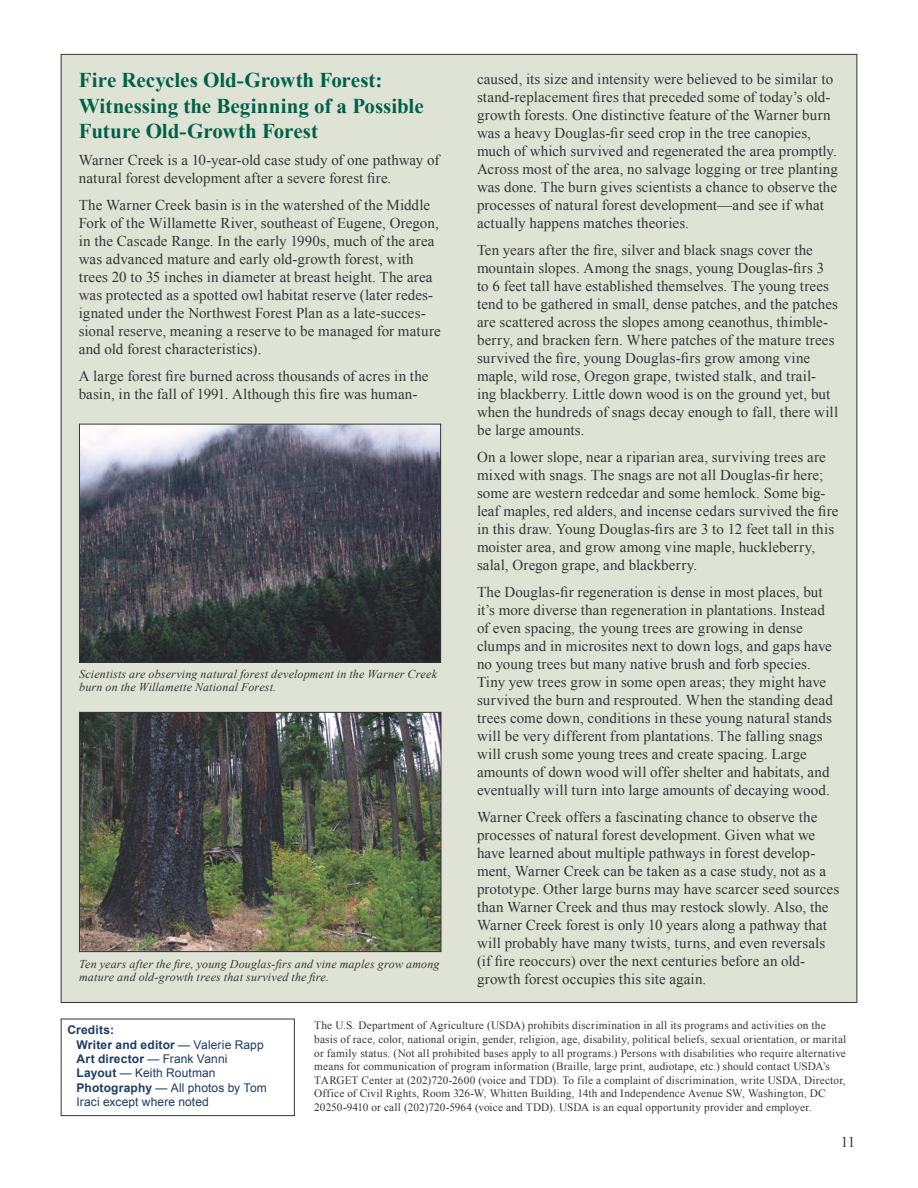
<style>
.page{position:relative;width:918px;height:1188px;background:#fff}
.page>*{position:absolute;margin:0;border:0;box-sizing:border-box;transform-origin:0 0}
.t1{font:700 21px/25.2px "Times New Roman";letter-spacing:-.005em;color:#006146}
.t2{font:15px/18px "Times New Roman";letter-spacing:.005em;color:#373535}
.t3{font:italic 12px/13.5px "Times New Roman";letter-spacing:.015em;color:#373535}
.t4{font:12px/14.4px "Arial";letter-spacing:.01em;color:#1c3c64}
.t5{font:11.25px/13.5px "Times New Roman";letter-spacing:.015em;color:#373535}
.s1{font-weight:700}
</style>
<div class="page">
<div style="left:61px;top:54px;width:796px;height:949px;background:#dfe3d5"></div>
<img style="left:81px;top:426px;width:358px;height:234px">
<div style="left:79px;top:424px;width:362px;height:238px;border:1px solid #373535"></div>
<img style="left:81px;top:714px;width:358px;height:236px">
<div style="left:79px;top:712px;width:362px;height:240px;border:1px solid #373535"></div>
<div style="left:61px;top:1019px;width:234px;height:97px;border:1px solid #373535"></div>
<h1 class="t1" style="left:79px;top:67px;width:346px">Fire Recycles Old-Growth Forest:<br>Witnessing the Beginning of a Possible<br>Future Old-Growth Forest</h1>
<p class="t2" style="left:79px;top:150px;width:362px">Warner Creek is a 10-year-old case study of one pathway of natural forest development after a severe forest fire.</p>
<p class="t2" style="left:79px;top:195px;width:364px">The Warner Creek basin is in the watershed of the Middle Fork of the Willamette River, southeast of Eugene, Oregon, in the Cascade Range. In the early 1990s, much of the area was advanced mature and early old-growth forest, with trees 20 to 35 inches in diameter at breast height. The area was protected as a spotted owl habitat reserve (later redes&shy;ignated under the Northwest Forest Plan as a late-succes&shy;sional reserve, meaning a reserve to be managed for mature and old forest characteristics).</p>
<p class="t2" style="left:79px;top:366px;width:351px">A large forest fire burned across thousands of acres in the basin, in the fall of 1991. Although this fire was human-</p>
<p class="t2" style="left:477px;top:69px;width:362px">caused, its size and intensity were believed to be similar to stand-replacement fires that preceded some of today’s old&shy;growth forests. One distinctive feature of the Warner burn was a heavy Douglas-fir seed crop in the tree canopies, much of which survived and regenerated the area promptly.<br>Across most of the area, no salvage logging or tree planting was done. The burn gives scientists a chance to observe the processes of natural forest development—and see if what actually happens matches theories.</p>
<p class="t2" style="left:477px;top:240px;width:363px">Ten years after the fire, silver and black snags cover the mountain slopes. Among the snags, young Douglas-firs 3 to 6 feet tall have established themselves. The young trees tend to be gathered in small, dense patches, and the patches are scattered across the slopes among ceanothus, thimble&shy;berry, and bracken fern. Where patches of the mature trees survived the fire, young Douglas-firs grow among vine maple, wild rose, Oregon grape, twisted stalk, and trail&shy;ing blackberry. Little down wood is on the ground yet, but when the hundreds of snags decay enough to fall, there will be large amounts.</p>
<p class="t2" style="left:477px;top:447px;width:363px">On a lower slope, near a riparian area, surviving trees are mixed with snags. The snags are not all Douglas-fir here; some are western redcedar and some hemlock. Some big&shy;leaf maples, red alders, and incense cedars survived the fire in this draw. Young Douglas-firs are 3 to 12 feet tall in this moister area, and grow among vine maple, huckleberry, salal, Oregon grape, and blackberry.</p>
<p class="t2" style="left:477px;top:582px;width:357px">The Douglas-fir regeneration is dense in most places, but it’s more diverse than regeneration in plantations. Instead of even spacing, the young trees are growing in dense clumps and in microsites next to down logs, and gaps have no young trees but many native brush and forb species.<br>Tiny yew trees grow in some open areas; they might have survived the burn and resprouted. When the standing dead trees come down, conditions in these young natural stands will be very different from plantations. The falling snags will crush some young trees and create spacing. Large amounts of down wood will offer shelter and habitats, and eventually will turn into large amounts of decaying wood.</p>
<p class="t2" style="left:477px;top:807px;width:364px">Warner Creek offers a fascinating chance to observe the processes of natural forest development. Given what we have learned about multiple pathways in forest develop&shy;ment, Warner Creek can be taken as a case study, not as a prototype. Other large burns may have scarcer seed sources than Warner Creek and thus may restock slowly. Also, the Warner Creek forest is only 10 years along a pathway that will probably have many twists, turns, and even reversals (if fire reoccurs) over the next centuries before an old&shy;growth forest occupies this site again.</p>
<p class="t3" style="left:79px;top:667px;width:359px">Scientists are observing natural forest development in the Warner Creek burn on the Willamette National Forest.</p>
<p class="t3" style="left:79px;top:957px;width:362px">Ten years after the fire, young Douglas-firs and vine maples grow among mature and old-growth trees that survived the fire.</p>
<p class="t5" style="left:314px;top:1019px;width:534px">The U.S. Department of Agriculture (USDA) prohibits discrimination in all its programs and activities on the basis of race, color, national origin, gender, religion, age, disability, political beliefs, sexual orientation, or marital or family status. (Not all prohibited bases apply to all programs.) Persons with disabilities who require alternative means for communication of program information (Braille, large print, audiotape, etc.) should contact USDA’s TARGET Center at (202)720-2600 (voice and TDD). To file a complaint of discrimination, write USDA, Director, Office of Civil Rights, Room 326-W, Whitten Building, 14th and Independence Avenue SW, Washington, DC 20250-9410 or call (202)720-5964 (voice and TDD). USDA is an equal opportunity provider and employer.</p>
<p class="t4" style="left:76px;top:1023px;width:192px;text-indent:-9px"><span class="s1">Credits:<br>Writer and editor</span> — Valerie Rapp<br><span class="s1">Art director</span> — Frank Vanni<br><span class="s1">Layout</span> — Keith Routman<br><span class="s1">Photography</span> — All photos by Tom<br>Iraci except where noted</p>
<p class="t2" style="left:841px;top:1132px;width:16px">11</p>
</div>
